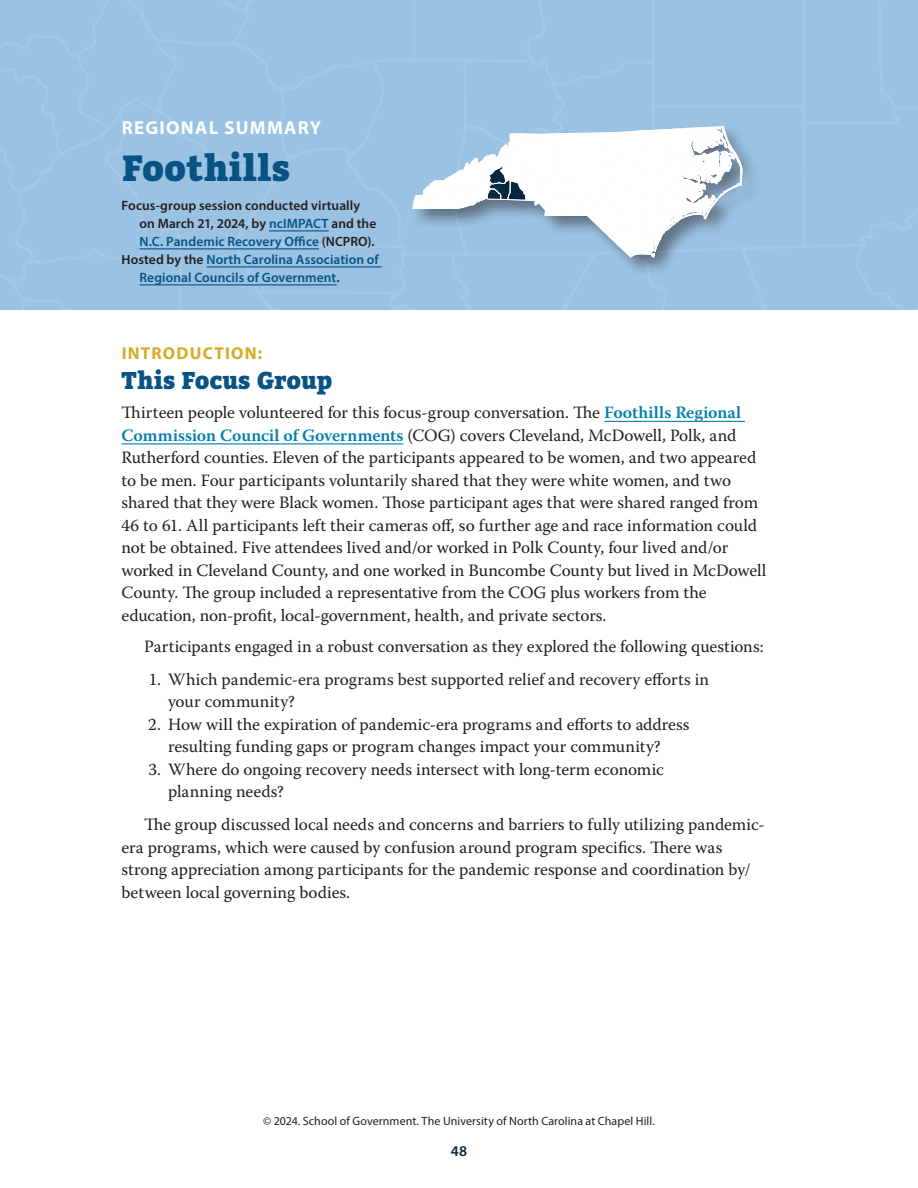
<style>
.page{position:relative;width:918px;height:1188px;background:#fff}
.page>*{position:absolute;margin:0;border:0;box-sizing:border-box;transform-origin:0 0}
.RS_Title{font:900 36px "Bitter";letter-spacing:.005em;color:#075384}
.RS_A_head_-_stacked{font:900 24px "Bitter";letter-spacing:.005em;color:#075384}
.Regional_Summary_over_RS_title{font:700 18.75px "Myriad Pro";letter-spacing:.07em;color:#fff}
._01_BT__no_indent_before{font:17.25px/22.5px "Warnock Pro";letter-spacing:-.005em;color:#231f20}
._01_BT__indent_after{font:17.25px/22.5px "Warnock Pro";color:#231f20}
._01_BT__indent_before{font:17.25px "Warnock Pro";letter-spacing:-.005em;color:#231f20}
.RS_A_head_-_stacked-2{font:700 17.25px "Myriad Pro";letter-spacing:.07em;color:#d5ab27}
.t1{font:600 15px "Myriad Pro";color:#092940}
.RS_Focus_Group_Date{font:600 13.5px/18px "Myriad Pro";letter-spacing:.005em;color:#231f20}
.RS_Conducted{font:600 13.5px/18px "Myriad Pro";letter-spacing:.005em;color:#075384}
.t2{font:12px "Myriad Pro";letter-spacing:.005em;color:#231f20}
.s1{color:#075384}
.s2{color:#231f20}
.s3{font-weight:600;color:#007fae}
</style>
<div class="page">
<hr style="left:604px;top:421px;width:141px;height:1px;background:#007fae">
<hr style="left:122px;top:443px;width:282px;height:1px;background:#007fae">
<svg style="left:0;top:0;width:918px;height:310px;background:#a1c5e3"></svg>
<p class="Regional_Summary_over_RS_title" style="left:122px;top:116px;width:201px">REGIONAL SUMMARY</p>
<p class="RS_Title" style="left:122px;top:147px;width:170px">Foothills</p>
<p class="RS_Focus_Group_Date" style="left:140px;top:196px;width:238px;text-indent:-18px">Focus-group session conducted virtually on March 21, 2024, by <span class="s1">ncIMPACT</span> and the<br><span class="s1">N.C. Pandemic Recovery Office</span> (NCPRO).</p>
<p class="RS_Conducted" style="left:140px;top:250px;width:241px;text-indent:-18px"><span class="s2">Hosted by the</span> North Carolina Association of<br>Regional Councils of Government<span class="s2">.</span></p>
<p class="RS_A_head_-_stacked-2" style="left:122px;top:342px;width:142px">INTRODUCTION:</p>
<p class="RS_A_head_-_stacked" style="left:122px;top:367px;width:212px">This Focus Group</p>
<p class="_01_BT__no_indent_before" style="left:122px;top:401px;width:646px">Thirteen people volunteered for this focus-group conversation. The <span class="s3">Foothills Regional Commission Council of Governments</span> (COG) covers Cleveland, McDowell, Polk, and Rutherford counties. Eleven of the participants appeared to be women, and two appeared to be men. Four participants voluntarily shared that they were white women, and two shared that they were Black women. Those participant ages that were shared ranged from 46 to 61. All participants left their cameras off, so further age and race information could not be obtained. Five attendees lived and/or worked in Polk County, four lived and/or worked in Cleveland County, and one worked in Buncombe County but lived in McDowell County. The group included a representative from the COG plus workers from the education, non-profit, local-government, health, and private sectors.</p>
<p class="_01_BT__indent_before" style="left:144px;top:636px;width:621px">Participants engaged in a robust conversation as they explored the following questions:</p>
<p class="_01_BT__no_indent_before" style="left:168px;top:667px;width:543px;text-indent:-19px">1. Which pandemic-era programs best supported relief and recovery efforts in your community?</p>
<p class="_01_BT__no_indent_before" style="left:148px;top:712px;width:543px;text-align:center">2. How will the expiration of pandemic-era programs and efforts to address resulting funding gaps or program changes impact your community?</p>
<p class="_01_BT__no_indent_before" style="left:168px;top:757px;width:497px;text-indent:-19px">3. Where do ongoing recovery needs intersect with long-term economic planning needs?</p>
<p class="_01_BT__indent_after" style="left:122px;top:813px;width:645px;text-indent:22px">The group discussed local needs and concerns and barriers to fully utilizing pandemic&shy;era programs, which were caused by confusion around program specifics. There was strong appreciation among participants for the pandemic response and coordination by/ between local governing bodies.</p>
<p class="t2" style="left:263px;top:1114px;width:393px">© 2024. School of Government. The University of North Carolina at Chapel Hill.</p>
<p class="t1" style="left:451px;top:1141px;width:18px">48</p>
</div>
